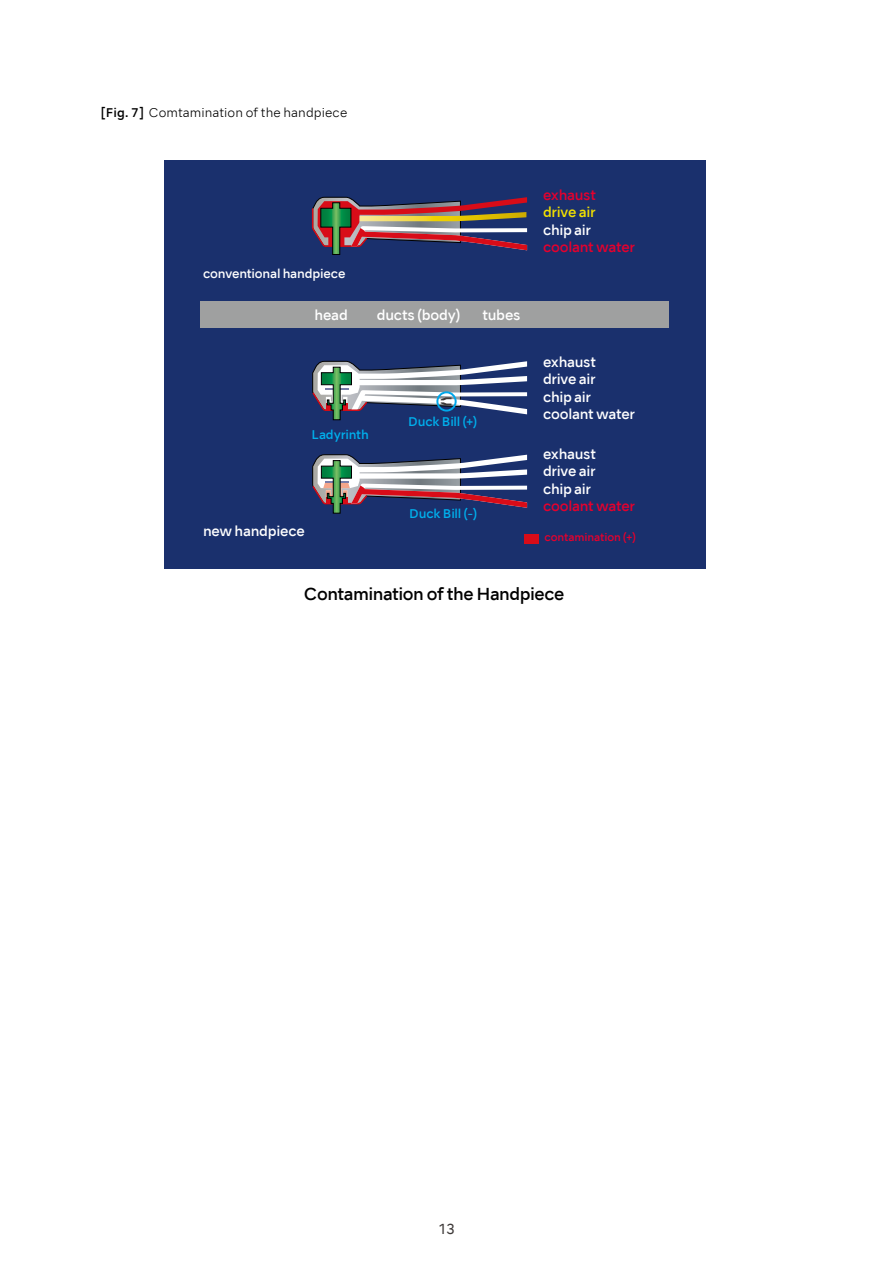
<style>
.page{position:relative;width:893px;height:1263px;background:#fff}
.page>*{position:absolute;margin:0;border:0;box-sizing:border-box;transform-origin:0 0}
.t1{font:500 16.5px "NSKTSRE";letter-spacing:-.03em;color:#000}
.t2{font:13.8px "NSKTSRE";color:#3e3a39}
.t3{font:500 13.5px/17.5px "NSKTSRE";letter-spacing:-.025em;color:#fff}
.t4{font:500 13.5px "NSKTSRE";letter-spacing:-.02em;color:#e6002d}
.t5{font:500 13.5px "NSKTSRE";letter-spacing:-.025em;color:#f3e100}
.t6{font:300 12px "NSKTSRE";letter-spacing:.01em;color:#000}
.t7{font:500 12px "NSKTSRE";letter-spacing:-.015em;color:#00afec}
.t8{font:500 12px "NSKTSRE";letter-spacing:-.015em;color:#fff}
.t9{font:500 10.5px "NSKTSRE";letter-spacing:-.01em;color:#e6002d}
.s1{font-weight:500}
</style>
<div class="page">
<div style="left:164px;top:160px;width:542px;height:409px;background:#1a306d"></div>
<div style="left:200px;top:302px;width:469px;height:26px;background:#9fa0a0"></div>
<svg style="left:312px;top:361px;width:215px;height:59px"></svg>
<svg style="left:311px;top:197px;width:216px;height:58px"></svg>
<svg style="left:312px;top:454px;width:215px;height:59px"></svg>
<div style="left:524px;top:534px;width:15px;height:10px;background:#d80c18"></div>
<p class="t6" style="left:101px;top:104px;width:248px"><span class="s1">[Fig. 7]</span> Comtamination of the handpiece</p>
<p class="t8" style="left:203px;top:266px;width:144px">conventional handpiece</p>
<p class="t3" style="left:315px;top:306px;width:35px">head</p>
<p class="t3" style="left:377px;top:306px;width:85px">ducts (body)</p>
<p class="t3" style="left:482px;top:306px;width:39px">tubes</p>
<p class="t7" style="left:312px;top:427px;width:59px">Ladyrinth</p>
<p class="t3" style="left:203px;top:522px;width:103px">new handpiece</p>
<p class="t7" style="left:408px;top:414px;width:71px">Duck Bill (+)</p>
<p class="t7" style="left:409px;top:506px;width:69px">Duck Bill (-)</p>
<p class="t4" style="left:543px;top:186px;width:55px">exhaust</p>
<p class="t5" style="left:543px;top:203px;width:54px">drive air</p>
<p class="t3" style="left:543px;top:221px;width:50px">chip air</p>
<p class="t4" style="left:543px;top:238px;width:94px">coolant water</p>
<p class="t3" style="left:543px;top:353px;width:94px">exhaust<br>drive air<br>chip air coolant water</p>
<p class="t3" style="left:543px;top:445px;width:55px;text-align:justify">exhaust drive air chip air</p>
<p class="t4" style="left:543px;top:497px;width:94px">coolant water</p>
<p class="t9" style="left:544px;top:530px;width:93px">contamination (+)</p>
<p class="t1" style="left:304px;top:583px;width:262px">Contamination of the Handpiece</p>
<p class="t2" style="left:438px;top:1219px;width:18px">13</p>
</div>
